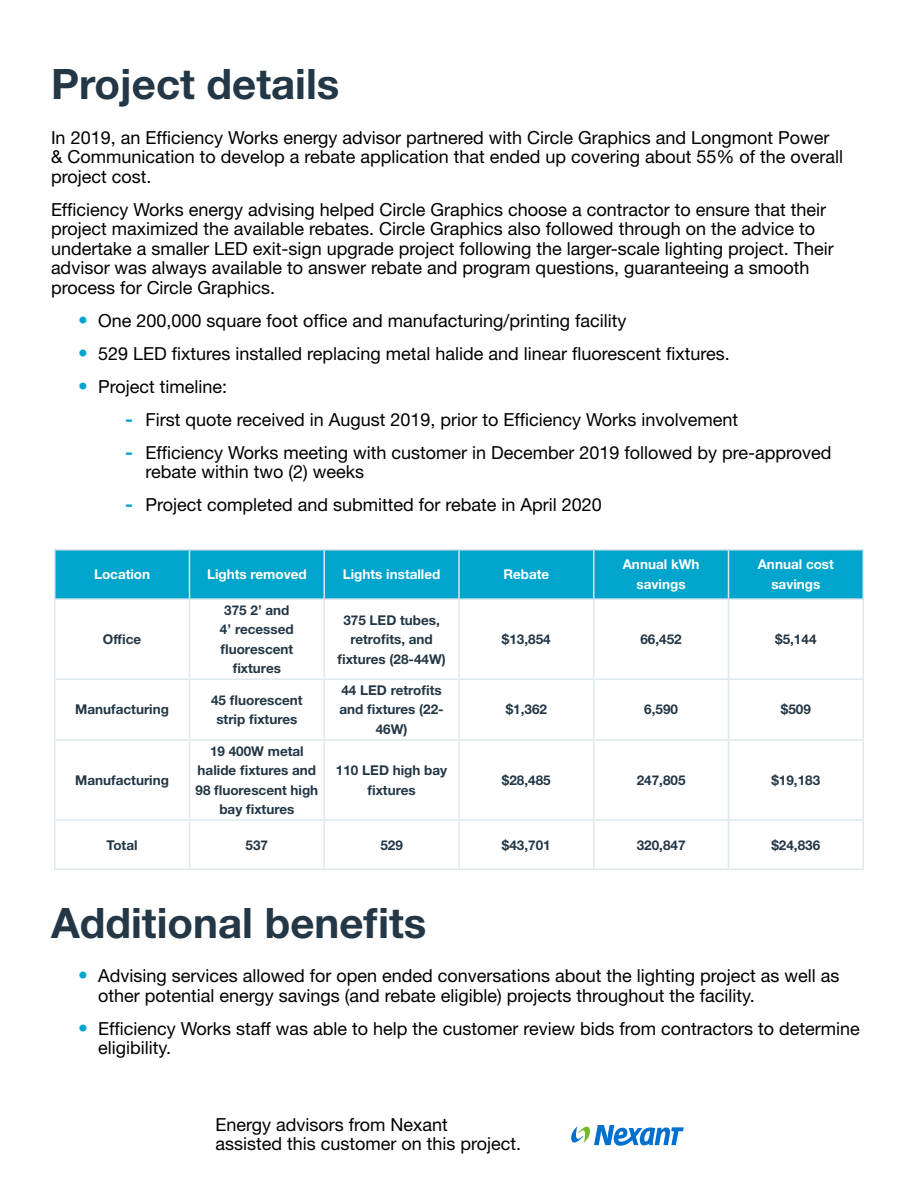
<style>
.page{position:relative;width:918px;height:1188px;background:#fff}
.page>*{position:absolute;margin:0;border:0;box-sizing:border-box;transform-origin:0 0}
.t1{font:700 42px "Helvetica Neue LT Pro";color:#233746}
.t2{font:18px/19.5px "Helvetica Neue LT Pro";color:#000}
.t3{font:700 13.5px/19.5px "Helvetica Neue LT Pro";color:#233746;text-align:center}
.t4{font:700 13.5px/19.5px "Helvetica Neue LT Pro";color:#fff;text-align:center}
.s1{font-weight:700;font-size:19.5px;color:#00a5ce}
</style>
<div class="page">
<div style="left:56px;top:550px;width:806px;height:49px;background:#00a5ce"></div>
<hr style="left:54px;top:549px;width:135px;height:1px;background:#dfe8ec">
<hr style="left:54px;top:550px;width:2px;height:48px;background:#dfe8ec">
<hr style="left:189px;top:549px;width:135px;height:1px;background:#dfe8ec">
<hr style="left:189px;top:550px;width:1px;height:48px;background:#dfe8ec">
<hr style="left:324px;top:549px;width:135px;height:1px;background:#dfe8ec">
<hr style="left:324px;top:550px;width:1px;height:48px;background:#dfe8ec">
<hr style="left:459px;top:549px;width:135px;height:1px;background:#dfe8ec">
<hr style="left:458px;top:550px;width:2px;height:48px;background:#dfe8ec">
<hr style="left:594px;top:549px;width:134px;height:1px;background:#dfe8ec">
<hr style="left:593px;top:550px;width:1px;height:48px;background:#dfe8ec">
<hr style="left:729px;top:549px;width:135px;height:1px;background:#dfe8ec">
<hr style="left:728px;top:550px;width:1px;height:48px;background:#dfe8ec">
<hr style="left:862px;top:550px;width:2px;height:48px;background:#dfe8ec">
<hr style="left:54px;top:598px;width:135px;height:2px;background:#dfe8ec">
<hr style="left:54px;top:600px;width:2px;height:79px;background:#dfe8ec">
<hr style="left:189px;top:598px;width:135px;height:2px;background:#dfe8ec">
<hr style="left:189px;top:600px;width:1px;height:79px;background:#dfe8ec">
<hr style="left:324px;top:598px;width:135px;height:2px;background:#dfe8ec">
<hr style="left:324px;top:600px;width:1px;height:79px;background:#dfe8ec">
<hr style="left:459px;top:598px;width:135px;height:2px;background:#dfe8ec">
<hr style="left:458px;top:600px;width:2px;height:79px;background:#dfe8ec">
<hr style="left:594px;top:598px;width:134px;height:2px;background:#dfe8ec">
<hr style="left:593px;top:600px;width:1px;height:79px;background:#dfe8ec">
<hr style="left:729px;top:598px;width:135px;height:2px;background:#dfe8ec">
<hr style="left:728px;top:600px;width:1px;height:79px;background:#dfe8ec">
<hr style="left:862px;top:600px;width:2px;height:79px;background:#dfe8ec">
<hr style="left:54px;top:679px;width:135px;height:1px;background:#dfe8ec">
<hr style="left:54px;top:680px;width:2px;height:59px;background:#dfe8ec">
<hr style="left:189px;top:679px;width:135px;height:1px;background:#dfe8ec">
<hr style="left:189px;top:680px;width:1px;height:59px;background:#dfe8ec">
<hr style="left:324px;top:679px;width:135px;height:1px;background:#dfe8ec">
<hr style="left:324px;top:680px;width:1px;height:59px;background:#dfe8ec">
<hr style="left:459px;top:679px;width:135px;height:1px;background:#dfe8ec">
<hr style="left:458px;top:680px;width:2px;height:59px;background:#dfe8ec">
<hr style="left:594px;top:679px;width:134px;height:1px;background:#dfe8ec">
<hr style="left:593px;top:680px;width:1px;height:59px;background:#dfe8ec">
<hr style="left:729px;top:679px;width:135px;height:1px;background:#dfe8ec">
<hr style="left:728px;top:680px;width:1px;height:59px;background:#dfe8ec">
<hr style="left:862px;top:680px;width:2px;height:59px;background:#dfe8ec">
<hr style="left:54px;top:739px;width:135px;height:2px;background:#dfe8ec">
<hr style="left:54px;top:741px;width:2px;height:78px;background:#dfe8ec">
<hr style="left:189px;top:739px;width:135px;height:2px;background:#dfe8ec">
<hr style="left:189px;top:741px;width:1px;height:78px;background:#dfe8ec">
<hr style="left:324px;top:739px;width:135px;height:2px;background:#dfe8ec">
<hr style="left:324px;top:741px;width:1px;height:78px;background:#dfe8ec">
<hr style="left:459px;top:739px;width:135px;height:2px;background:#dfe8ec">
<hr style="left:458px;top:741px;width:2px;height:78px;background:#dfe8ec">
<hr style="left:594px;top:739px;width:134px;height:2px;background:#dfe8ec">
<hr style="left:593px;top:741px;width:1px;height:78px;background:#dfe8ec">
<hr style="left:729px;top:739px;width:135px;height:2px;background:#dfe8ec">
<hr style="left:728px;top:741px;width:1px;height:78px;background:#dfe8ec">
<hr style="left:862px;top:741px;width:2px;height:78px;background:#dfe8ec">
<hr style="left:54px;top:819px;width:135px;height:2px;background:#dfe8ec">
<hr style="left:54px;top:821px;width:2px;height:48px;background:#dfe8ec">
<hr style="left:189px;top:819px;width:135px;height:2px;background:#dfe8ec">
<hr style="left:189px;top:821px;width:1px;height:48px;background:#dfe8ec">
<hr style="left:324px;top:819px;width:135px;height:2px;background:#dfe8ec">
<hr style="left:324px;top:821px;width:1px;height:48px;background:#dfe8ec">
<hr style="left:459px;top:819px;width:135px;height:2px;background:#dfe8ec">
<hr style="left:458px;top:821px;width:2px;height:48px;background:#dfe8ec">
<hr style="left:594px;top:819px;width:134px;height:2px;background:#dfe8ec">
<hr style="left:593px;top:821px;width:1px;height:48px;background:#dfe8ec">
<hr style="left:729px;top:819px;width:135px;height:2px;background:#dfe8ec">
<hr style="left:728px;top:821px;width:1px;height:48px;background:#dfe8ec">
<hr style="left:862px;top:821px;width:2px;height:48px;background:#dfe8ec">
<hr style="left:54px;top:869px;width:135px;height:1px;background:#dfe8ec">
<hr style="left:189px;top:869px;width:135px;height:1px;background:#dfe8ec">
<hr style="left:324px;top:869px;width:135px;height:1px;background:#dfe8ec">
<hr style="left:459px;top:869px;width:135px;height:1px;background:#dfe8ec">
<hr style="left:594px;top:869px;width:134px;height:1px;background:#dfe8ec">
<hr style="left:729px;top:869px;width:135px;height:1px;background:#dfe8ec">
<svg style="left:571px;top:1125px;width:113px;height:21px"></svg>
<p class="t1" style="left:51px;top:58px;width:290px">Project details</p>
<p class="t2" style="left:51px;top:127px;width:794px">In 2019, an Efficiency Works energy advisor partnered with Circle Graphics and Longmont Power &amp; Communication to develop a rebate application that ended up covering about 55% of the overall project cost.</p>
<p class="t2" style="left:51px;top:199px;width:784px">Efficiency Works energy advising helped Circle Graphics choose a contractor to ensure that their project maximized the available rebates. Circle Graphics also followed through on the advice to undertake a smaller LED exit-sign upgrade project following the larger-scale lighting project. Their advisor was always available to answer rebate and program questions, guaranteeing a smooth process for Circle Graphics.</p>
<p class="t2" style="left:78px;top:310px;width:550px"><span class="s1">•</span> One 200,000 square foot office and manufacturing/printing facility</p>
<p class="t2" style="left:78px;top:343px;width:653px"><span class="s1">•</span> 529 LED fixtures installed replacing metal halide and linear fluorescent fixtures.</p>
<p class="t2" style="left:78px;top:376px;width:151px"><span class="s1">•</span> Project timeline:</p>
<p class="t2" style="left:125px;top:409px;width:615px"><span class="s1">-</span> First quote received in August 2019, prior to Efficiency Works involvement</p>
<p class="t2" style="left:146px;top:442px;width:688px;text-indent:-20px"><span class="s1">-</span> Efficiency Works meeting with customer in December 2019 followed by pre-approved rebate within two (2) weeks</p>
<p class="t2" style="left:125px;top:495px;width:478px"><span class="s1">-</span> Project completed and submitted for rebate in April 2020</p>
<p class="t4" style="left:94px;top:564px;width:58px">Location</p>
<p class="t4" style="left:207px;top:564px;width:101px">Lights removed</p>
<p class="t4" style="left:343px;top:564px;width:99px">Lights installed</p>
<p class="t4" style="left:503px;top:564px;width:47px">Rebate</p>
<p class="t4" style="left:623px;top:555px;width:78px">Annual kWh savings</p>
<p class="t4" style="left:758px;top:555px;width:78px">Annual cost savings</p>
<p class="t3" style="left:103px;top:629px;width:40px">Office</p>
<p class="t3" style="left:220px;top:600px;width:75px">375 2’ and<br>4’ recessed fluorescent fixtures</p>
<p class="t3" style="left:337px;top:610px;width:110px">375 LED tubes, retrofits, and fixtures (28-44W)</p>
<p class="t3" style="left:75px;top:699px;width:95px">Manufacturing</p>
<p class="t3" style="left:211px;top:690px;width:93px">45 fluorescent strip fixtures</p>
<p class="t3" style="left:339px;top:680px;width:106px">44 LED retrofits and fixtures (22-<br>46W)</p>
<p class="t3" style="left:502px;top:629px;width:50px">$13,854</p>
<p class="t3" style="left:640px;top:629px;width:43px">66,452</p>
<p class="t3" style="left:775px;top:629px;width:43px">$5,144</p>
<p class="t3" style="left:506px;top:699px;width:43px">$1,362</p>
<p class="t3" style="left:644px;top:699px;width:35px">6,590</p>
<p class="t3" style="left:781px;top:699px;width:32px">$509</p>
<p class="t3" style="left:75px;top:770px;width:95px">Manufacturing</p>
<p class="t3" style="left:195px;top:741px;width:124px">19 400W metal halide fixtures and<br>98 fluorescent high bay fixtures</p>
<p class="t3" style="left:336px;top:760px;width:113px">110 LED high bay fixtures</p>
<p class="t3" style="left:502px;top:770px;width:50px">$28,485</p>
<p class="t3" style="left:637px;top:770px;width:50px">247,805</p>
<p class="t3" style="left:771px;top:770px;width:50px">$19,183</p>
<p class="t3" style="left:107px;top:835px;width:32px">Total</p>
<p class="t3" style="left:246px;top:835px;width:24px">537</p>
<p class="t3" style="left:380px;top:835px;width:24px">529</p>
<p class="t3" style="left:502px;top:835px;width:50px">$43,701</p>
<p class="t3" style="left:637px;top:835px;width:50px">320,847</p>
<p class="t3" style="left:771px;top:835px;width:50px">$24,836</p>
<p class="t1" style="left:51px;top:896px;width:377px">Additional benefits</p>
<p class="t2" style="left:98px;top:966px;width:743px;text-indent:-20px"><span class="s1">•</span> Advising services allowed for open ended conversations about the lighting project as well as other potential energy savings (and rebate eligible) projects throughout the facility.</p>
<p class="t2" style="left:98px;top:1018px;width:763px;text-indent:-20px"><span class="s1">•</span> Efficiency Works staff was able to help the customer review bids from contractors to determine eligibility.</p>
<p class="t2" style="left:216px;top:1114px;width:307px">Energy advisors from Nexant<br>assisted this customer on this project.</p>
</div>
